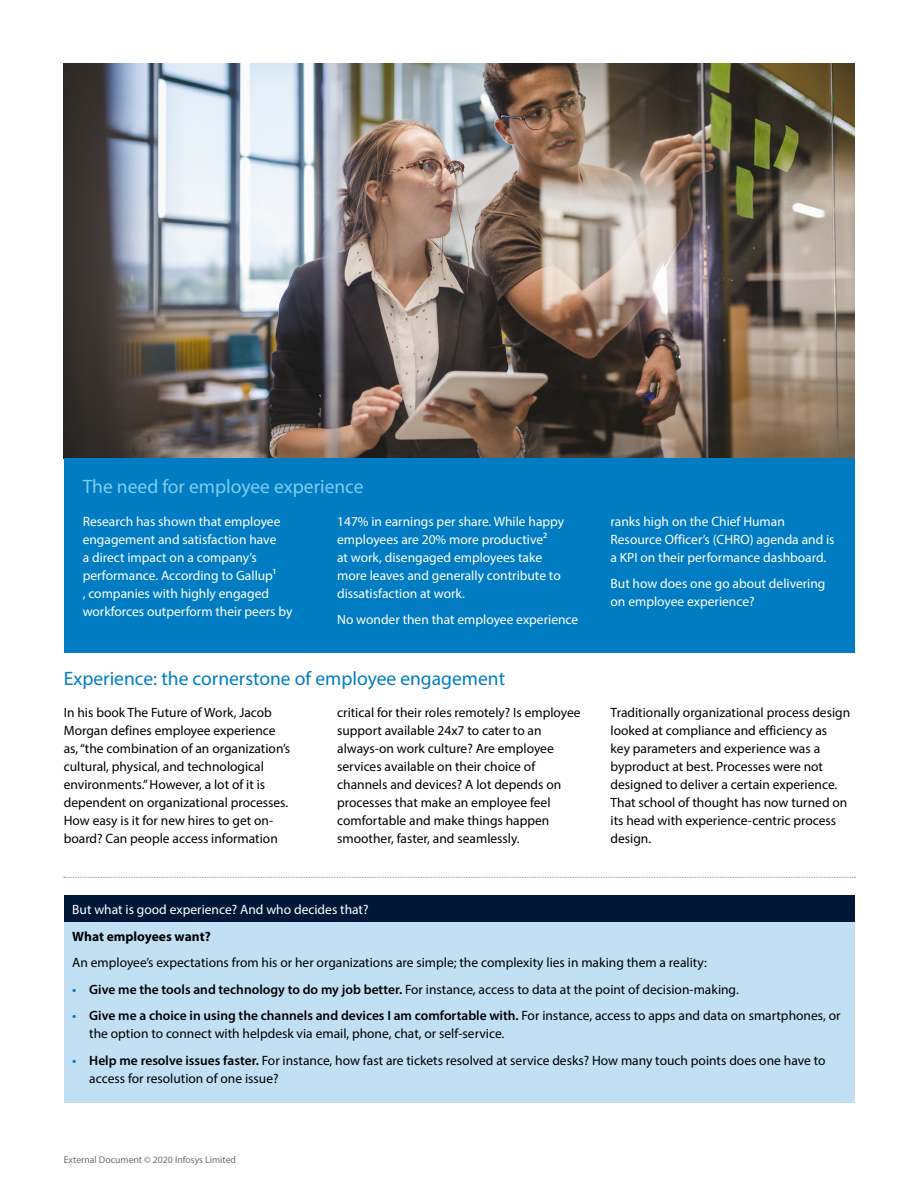
<style>
.page{position:relative;width:918px;height:1188px;background:#fff}
.page>*{position:absolute;margin:0;border:0;box-sizing:border-box;transform-origin:0 0}
.t1{font:19.5px "Myriad Pro";color:#007dc3}
.t2{font:19.5px "Myriad Pro";color:#7dcef1}
.t3{font:13.5px/18px "Myriad Pro";color:#000}
.t4{font:13.5px/18px "Myriad Pro";color:#fff}
.t5{font:700 13.5px "Myriad Pro";color:#000}
.t6{font:9.75px "Myriad Pro";color:#6d6e71}
.s1{font-weight:600;color:#007dc3}
.s2{font-weight:600}
</style>
<div class="page">
<img style="left:64px;top:64px;width:790px;height:394px">
<div style="left:64px;top:458px;width:790px;height:195px;background:#007cc3"></div>
<div style="left:64px;top:895px;width:790px;height:27px;background:#001738"></div>
<div style="left:64px;top:922px;width:790px;height:181px;background:#c1e0f4"></div>
<svg style="left:64px;top:877px;width:791px;height:1px"></svg>
<h1 class="t2" style="left:83px;top:475px;width:282px">The need for employee experience</h1>
<p class="t4" style="left:83px;top:512px;width:211px">Research has shown that employee engagement and satisfaction have<br>a direct impact on a company’s performance. According to Gallup1<br>, companies with highly engaged workforces outperform their peers by</p>
<p class="t4" style="left:337px;top:512px;width:229px">147% in earnings per share. While happy employees are 20% more productive2<br>at work, disengaged employees take more leaves and generally contribute to dissatisfaction at work.</p>
<p class="t4" style="left:337px;top:611px;width:243px">No wonder then that employee experience</p>
<p class="t4" style="left:611px;top:512px;width:226px">ranks high on the Chief Human<br>Resource Officer’s (CHRO) agenda and is a KPI on their performance dashboard.</p>
<p class="t4" style="left:611px;top:575px;width:216px">But how does one go about delivering on employee experience?</p>
<h1 class="t1" style="left:64px;top:666px;width:443px">Experience: the cornerstone of employee engagement</h1>
<p class="t3" style="left:64px;top:704px;width:228px">In his book The Future of Work, Jacob Morgan defines employee experience as, “the combination of an organization’s cultural, physical, and technological environments.” However, a lot of it is dependent on organizational processes.<br>How easy is it for new hires to get on&shy;board? Can people access information</p>
<p class="t3" style="left:337px;top:704px;width:245px">critical for their roles remotely? Is employee support available 24x7 to cater to an always-on work culture? Are employee services available on their choice of channels and devices? A lot depends on processes that make an employee feel comfortable and make things happen smoother, faster, and seamlessly.</p>
<p class="t3" style="left:611px;top:704px;width:241px">Traditionally organizational process design looked at compliance and efficiency as<br>key parameters and experience was a byproduct at best. Processes were not designed to deliver a certain experience.<br>That school of thought has now turned on its head with experience-centric process design.</p>
<p class="t4" style="left:72px;top:900px;width:298px">But what is good experience? And who decides that?</p>
<p class="t5" style="left:72px;top:928px;width:140px">What employees want?</p>
<p class="t3" style="left:72px;top:954px;width:636px">An employee’s expectations from his or her organizations are simple; the complexity lies in making them a reality:</p>
<p class="t3" style="left:72px;top:980px;width:668px"><span class="s1">•</span> <span class="s2">Give me the tools and technology to do my job better.</span> For instance, access to data at the point of decision-making.</p>
<p class="t3" style="left:89px;top:1007px;width:753px;text-indent:-17px"><span class="s1">•</span> <span class="s2">Give me a choice in using the channels and devices I am comfortable with.</span> For instance, access to apps and data on smartphones, or the option to connect with helpdesk via email, phone, chat, or self-service.</p>
<p class="t3" style="left:89px;top:1051px;width:738px;text-indent:-17px"><span class="s1">•</span> <span class="s2">Help me resolve issues faster.</span> For instance, how fast are tickets resolved at service desks? How many touch points does one have to access for resolution of one issue?</p>
<p class="t6" style="left:64px;top:1154px;width:174px">External Document © 2020 Infosys Limited</p>
</div>
